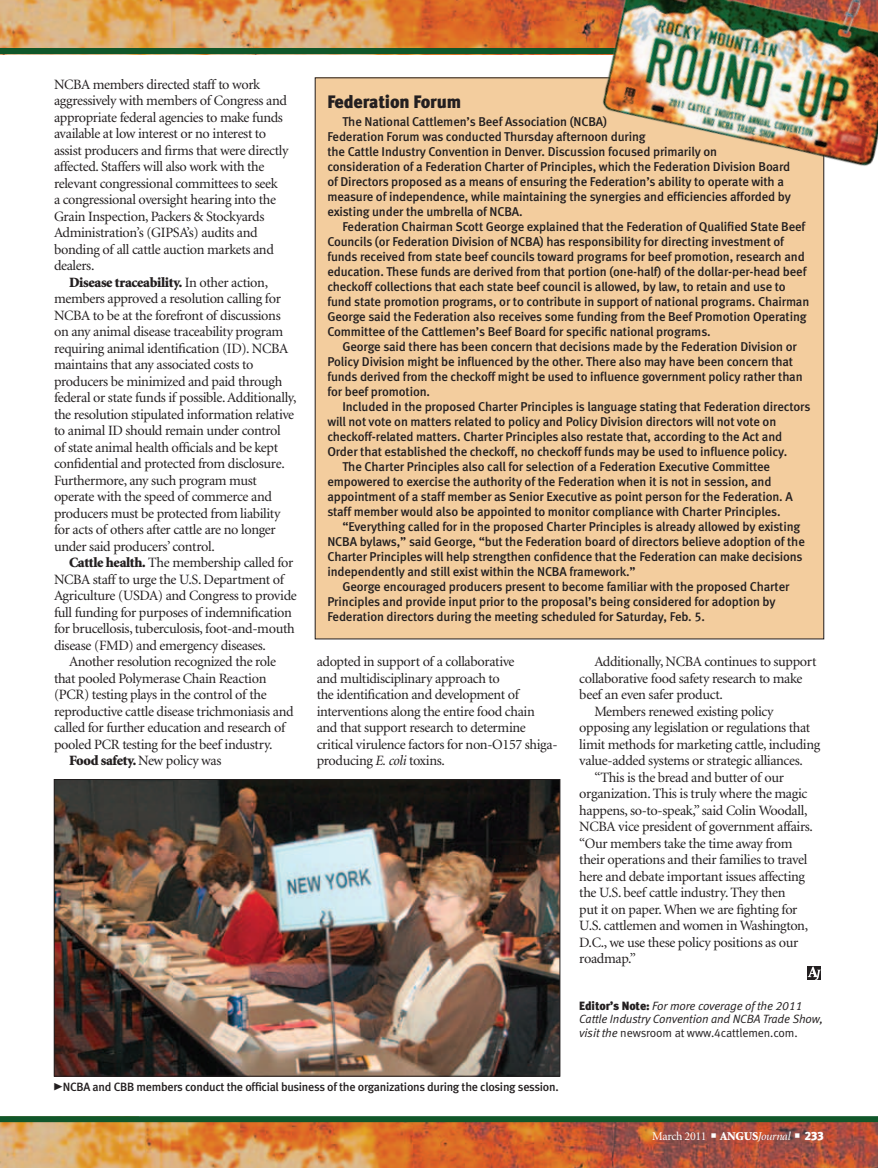
<style>
.page{position:relative;width:878px;height:1168px;background:#fff}
.page>*{position:absolute;margin:0;border:0;box-sizing:border-box;transform-origin:0 0}
.sidebar_headline{font:18px "Meta Black LF";letter-spacing:-.01em;color:#231f20}
.body_text{font:14.25px/16.5px "Minion";letter-spacing:-.025em;color:#231f20}
.sidebar_text{font:12.75px/15px "Meta Medium LF";letter-spacing:-.01em;color:#231f20}
.editor_s_note{font:italic 12px/13.5px "Meta Normal LF";letter-spacing:-.01em;color:#231f20}
.cutlines{font:12px "Meta Medium LF";letter-spacing:-.02em;color:#231f20}
.t1{font:12px "Minion";letter-spacing:-.025em;color:#fff}
.s1{font-weight:900}
.s2{font-style:italic}
.s3{font-family:"Meta Black LF";font-style:normal}
.s4{font-style:normal}
.s5{font-family:"Meta Black Caps Expert";font-size:21px}
.s6{font-family:"Meta Black LF"}
</style>
<div class="page">
<img style="left:0;top:1122px;width:878px;height:46px">
<svg style="left:807px;top:966px;width:14px;height:14px"></svg>
<img style="left:0;top:0;width:548px;height:48px">
<div style="left:0;top:48px;width:878px;height:6px;background:#10572a"></div>
<div style="left:0;top:1116px;width:878px;height:6px;background:#10572a"></div>
<div style="left:315px;top:78px;width:508px;height:561px;background:#f3cd9e"></div>
<img style="left:56px;top:781px;width:502px;height:293px">
<div style="left:54px;top:779px;width:506px;height:297px;border:1px solid #231f20"></div>
<img style="left:548px;top:0;width:330px;height:224px">
<p class="body_text" style="left:54px;top:77px;width:236px">NCBA members directed staff to work aggressively with members of Congress and appropriate federal agencies to make funds available at low interest or no interest to assist producers and firms that were directly affected. Staffers will also work with the relevant congressional committees to seek<br>a congressional oversight hearing into the Grain Inspection, Packers &amp; Stockyards Administration’s (GIPSA’s) audits and bonding of all cattle auction markets and dealers.</p>
<p class="body_text" style="left:54px;top:275px;width:244px;text-indent:15px"><span class="s1">Disease traceability.</span> In other action, members approved a resolution calling for NCBA to be at the forefront of discussions on any animal disease traceability program requiring animal identification (ID). NCBA maintains that any associated costs to producers be minimized and paid through federal or state funds if possible. Additionally, the resolution stipulated information relative to animal ID should remain under control<br>of state animal health officials and be kept confidential and protected from disclosure.<br>Furthermore, any such program must operate with the speed of commerce and producers must be protected from liability for acts of others after cattle are no longer under said producers’ control.</p>
<p class="body_text" style="left:54px;top:555px;width:244px;text-indent:15px"><span class="s1">Cattle health.</span> The membership called for NCBA staff to urge the U.S. Department of Agriculture (USDA) and Congress to provide full funding for purposes of indemnification for brucellosis, tuberculosis, foot-and-mouth disease (FMD) and emergency diseases.</p>
<p class="body_text" style="left:54px;top:654px;width:241px;text-indent:15px">Another resolution recognized the role that pooled Polymerase Chain Reaction (PCR) testing plays in the control of the reproductive cattle disease trichmoniasis and called for further education and research of pooled PCR testing for the beef industry.</p>
<p class="body_text" style="left:69px;top:753px;width:154px"><span class="s1">Food safety.</span> New policy was</p>
<p class="sidebar_headline" style="left:327px;top:91px;width:135px">Federation Forum</p>
<p class="sidebar_text" style="left:327px;top:114px;width:465px;text-indent:15px">The National Cattlemen’s Beef Association (NCBA)<br>Federation Forum was conducted Thursday afternoon during<br>the Cattle Industry Convention in Denver. Discussion focused primarily on consideration of a Federation Charter of Principles, which the Federation Division Board of Directors proposed as a means of ensuring the Federation’s ability to operate with a measure of independence, while maintaining the synergies and efficiencies afforded by existing under the umbrella of NCBA.</p>
<p class="sidebar_text" style="left:327px;top:219px;width:483px;text-indent:15px">Federation Chairman Scott George explained that the Federation of Qualified State Beef Councils (or Federation Division of NCBA) has responsibility for directing investment of funds received from state beef councils toward programs for beef promotion, research and education. These funds are derived from that portion (one-half) of the dollar-per-head beef checkoff collections that each state beef council is allowed, by law, to retain and use to fund state promotion programs, or to contribute in support of national programs. Chairman George said the Federation also receives some funding from the Beef Promotion Operating Committee of the Cattlemen’s Beef Board for specific national programs.</p>
<p class="sidebar_text" style="left:327px;top:339px;width:477px;text-indent:15px">George said there has been concern that decisions made by the Federation Division or Policy Division might be influenced by the other. There also may have been concern that funds derived from the checkoff might be used to influence government policy rather than for beef promotion.</p>
<p class="sidebar_text" style="left:327px;top:399px;width:484px;text-indent:15px">Included in the proposed Charter Principles is language stating that Federation directors will not vote on matters related to policy and Policy Division directors will not vote on checkoff-related matters. Charter Principles also restate that, according to the Act and Order that established the checkoff, no checkoff funds may be used to influence policy.</p>
<p class="sidebar_text" style="left:327px;top:459px;width:467px;text-indent:15px">The Charter Principles also call for selection of a Federation Executive Committee empowered to exercise the authority of the Federation when it is not in session, and appointment of a staff member as Senior Executive as point person for the Federation. A staff member would also be appointed to monitor compliance with Charter Principles.</p>
<p class="sidebar_text" style="left:327px;top:519px;width:479px;text-indent:15px">“Everything called for in the proposed Charter Principles is already allowed by existing NCBA bylaws,” said George, “but the Federation board of directors believe adoption of the Charter Principles will help strengthen confidence that the Federation can make decisions independently and still exist within the NCBA framework.”</p>
<p class="sidebar_text" style="left:327px;top:579px;width:463px;text-indent:15px">George encouraged producers present to become familiar with the proposed Charter<br>Principles and provide input prior to the proposal’s being considered for adoption by<br>Federation directors during the meeting scheduled for Saturday, Feb. 5.</p>
<p class="body_text" style="left:316px;top:654px;width:242px">adopted in support of a collaborative<br>and multidisciplinary approach to<br>the identification and development of interventions along the entire food chain and that support research to determine critical virulence factors for non-O157 shiga&shy;producing <span class="s2">E. coli</span> toxins.</p>
<p class="body_text" style="left:579px;top:654px;width:239px;text-indent:15px">Additionally, NCBA continues to support collaborative food safety research to make beef an even safer product.</p>
<p class="body_text" style="left:579px;top:703px;width:242px;text-indent:15px">Members renewed existing policy opposing any legislation or regulations that limit methods for marketing cattle, including value-added systems or strategic alliances.</p>
<p class="body_text" style="left:579px;top:769px;width:235px;text-indent:15px">“This is the bread and butter of our organization. This is truly where the magic happens, so-to-speak,” said Colin Woodall, NCBA vice president of government affairs. “Our members take the time away from their operations and their families to travel here and debate important issues affecting the U.S. beef cattle industry. They then<br>put it on paper. When we are fighting for U.S. cattlemen and women in Washington, D.C., we use these policy positions as our roadmap.”</p>
<p class="editor_s_note" style="left:579px;top:999px;width:245px"><span class="s3">Editor’s Note:</span> For more coverage of the 2011<br>Cattle Industry Convention and NCBA Trade Show, visit the <span class="s4">newsroom at www.4cattlemen.com.</span></p>
<p class="cutlines" style="left:52px;top:1080px;width:507px"><span class="s5">@</span>NCBA and CBB members conduct the official business of the organizations during the closing session.</p>
<p class="t1" style="left:652px;top:1130px;width:173px">March 2011 ■ <span class="s1">ANGUS</span><span class="s2">Journal</span> ■ <span class="s6">233</span></p>
</div>
